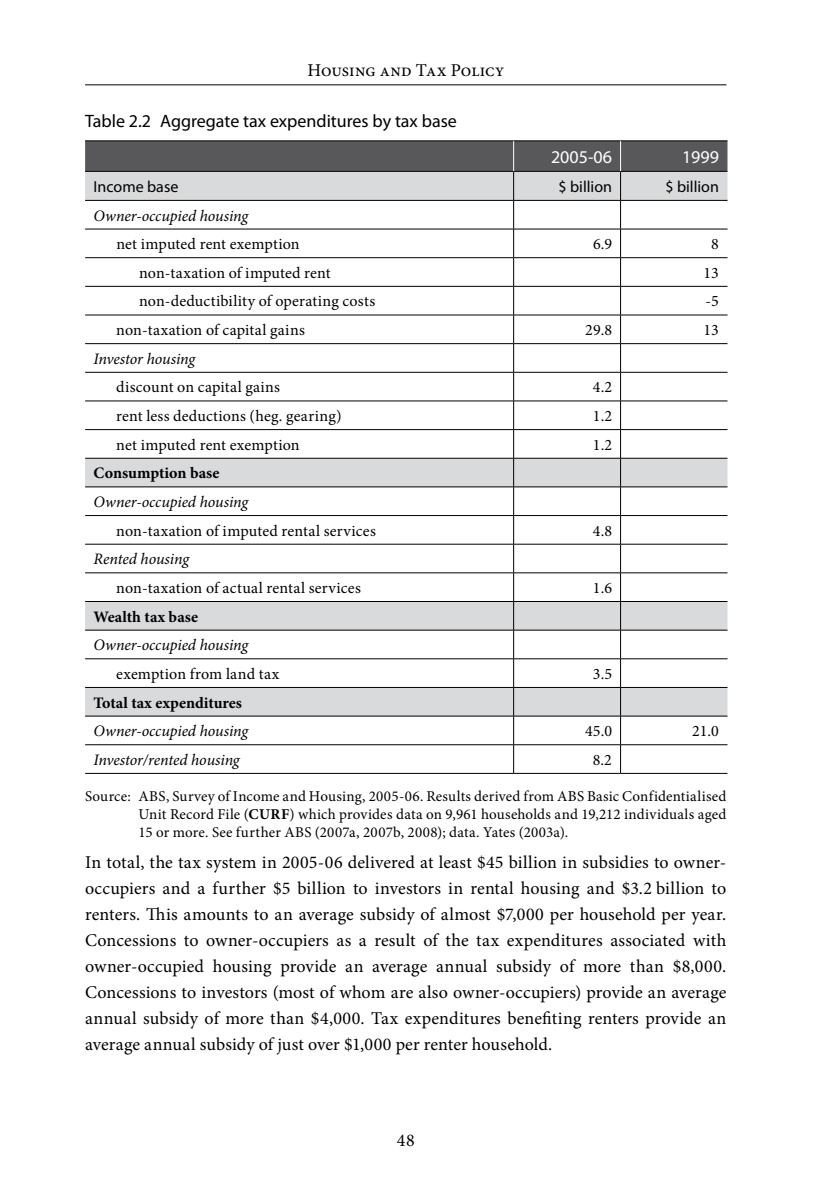
<style>
.page{position:relative;width:840px;height:1191px;background:#fff}
.page>*{position:absolute;margin:0;border:0;box-sizing:border-box;transform-origin:0 0}
.t1{font:18px/26px "Minion Pro";letter-spacing:.005em;color:#000;text-align:justify}
.t2{font:18px "Myriad Pro";color:#000}
.t3{font:18px "Myriad Pro";color:#fff}
.t4{font:16px "Minion Pro";letter-spacing:.01em;color:#000}
.t5{font:italic 16px "Minion Pro";letter-spacing:-.005em;color:#000}
.t6{font:700 16px "Minion Pro";color:#000}
.t7{font:16px "Myriad Pro";color:#000}
.t8{font:15px/18px "Minion Pro";letter-spacing:.02em;color:#000;text-align:justify}
.s1{font-weight:700}
</style>
<div class="page">
<hr style="left:85px;top:84px;width:641px;height:1px;background:#000">
<hr style="left:85px;top:140px;width:428px;height:1px;background:#000">
<hr style="left:513px;top:140px;width:107px;height:1px;background:#000">
<hr style="left:620px;top:140px;width:107px;height:1px;background:#000">
<hr style="left:85px;top:773px;width:428px;height:1px;background:#000">
<hr style="left:513px;top:773px;width:107px;height:1px;background:#000">
<hr style="left:620px;top:773px;width:107px;height:1px;background:#000">
<svg style="left:85px;top:141px;width:642px;height:632px"></svg>
<p class="t1" style="left:307px;top:57px;width:198px">Housing and Tax Policy</p>
<p class="t2" style="left:85px;top:110px;width:373px">Table 2.2 Aggregate tax expenditures by tax base</p>
<p class="t3" style="left:550px;top:146px;width:62px">2005-06</p>
<p class="t3" style="left:681px;top:146px;width:38px">1999</p>
<p class="t7" style="left:94px;top:177px;width:86px">Income base</p>
<p class="t7" style="left:558px;top:177px;width:55px">$ billion</p>
<p class="t7" style="left:665px;top:177px;width:55px">$ billion</p>
<p class="t5" style="left:94px;top:204px;width:156px">Owner-occupied housing</p>
<p class="t4" style="left:116px;top:233px;width:185px">net imputed rent exemption</p>
<p class="t4" style="left:592px;top:233px;width:21px">6.9</p>
<p class="t4" style="left:710px;top:233px;width:9px">8</p>
<p class="t4" style="left:139px;top:262px;width:193px">non-taxation of imputed rent</p>
<p class="t4" style="left:703px;top:262px;width:17px">13</p>
<p class="t4" style="left:139px;top:291px;width:237px">non-deductibility of operating costs</p>
<p class="t4" style="left:705px;top:291px;width:15px">-5</p>
<p class="t4" style="left:116px;top:319px;width:190px">non-taxation of capital gains</p>
<p class="t4" style="left:585px;top:319px;width:28px">29.8</p>
<p class="t4" style="left:703px;top:319px;width:17px">13</p>
<p class="t5" style="left:94px;top:348px;width:103px">Investor housing</p>
<p class="t4" style="left:116px;top:376px;width:165px">discount on capital gains</p>
<p class="t4" style="left:592px;top:376px;width:21px">4.2</p>
<p class="t4" style="left:116px;top:405px;width:227px">rent less deductions (heg. gearing)</p>
<p class="t4" style="left:592px;top:405px;width:21px">1.2</p>
<p class="t4" style="left:116px;top:434px;width:185px">net imputed rent exemption</p>
<p class="t4" style="left:592px;top:434px;width:21px">1.2</p>
<p class="t6" style="left:94px;top:462px;width:127px">Consumption base</p>
<p class="t5" style="left:94px;top:491px;width:156px">Owner-occupied housing</p>
<p class="t4" style="left:116px;top:520px;width:261px">non-taxation of imputed rental services</p>
<p class="t4" style="left:592px;top:520px;width:21px">4.8</p>
<p class="t5" style="left:94px;top:548px;width:97px">Rented housing</p>
<p class="t4" style="left:116px;top:577px;width:246px">non-taxation of actual rental services</p>
<p class="t4" style="left:592px;top:577px;width:21px">1.6</p>
<p class="t6" style="left:94px;top:605px;width:106px">Wealth tax base</p>
<p class="t5" style="left:94px;top:634px;width:156px">Owner-occupied housing</p>
<p class="t4" style="left:116px;top:663px;width:164px">exemption from land tax</p>
<p class="t4" style="left:592px;top:663px;width:21px">3.5</p>
<p class="t6" style="left:94px;top:691px;width:150px">Total tax expenditures</p>
<p class="t5" style="left:94px;top:720px;width:156px">Owner-occupied housing</p>
<p class="t4" style="left:585px;top:720px;width:28px">45.0</p>
<p class="t4" style="left:691px;top:720px;width:28px">21.0</p>
<p class="t5" style="left:93px;top:749px;width:147px">Investor/rented housing</p>
<p class="t4" style="left:592px;top:749px;width:21px">8.2</p>
<p class="t8" style="left:138px;top:787px;width:589px;text-indent:-53px">Source: ABS, Survey of Income and Housing, 2005-06. Results derived from ABS Basic Confidentialised Unit Record File (<span class="s1">CURF</span>) which provides data on 9,961 households and 19,212 individuals aged 15 or more. See further ABS (2007a, 2007b, 2008); data. Yates (2003a).</p>
<p class="t1" style="left:85px;top:849px;width:642px">In total, the tax system in 2005-06 delivered at least $45 billion in subsidies to owner&shy;occupiers and a further $5 billion to investors in rental housing and $3.2 billion to renters. This amounts to an average subsidy of almost $7,000 per household per year.<br>Concessions to owner-occupiers as a result of the tax expenditures associated with owner-occupied housing provide an average annual subsidy of more than $8,000.<br>Concessions to investors (most of whom are also owner-occupiers) provide an average annual subsidy of more than $4,000. Tax expenditures benefiting renters provide an average annual subsidy of just over $1,000 per renter household.</p>
<p class="t1" style="left:397px;top:1127px;width:19px">48</p>
</div>
